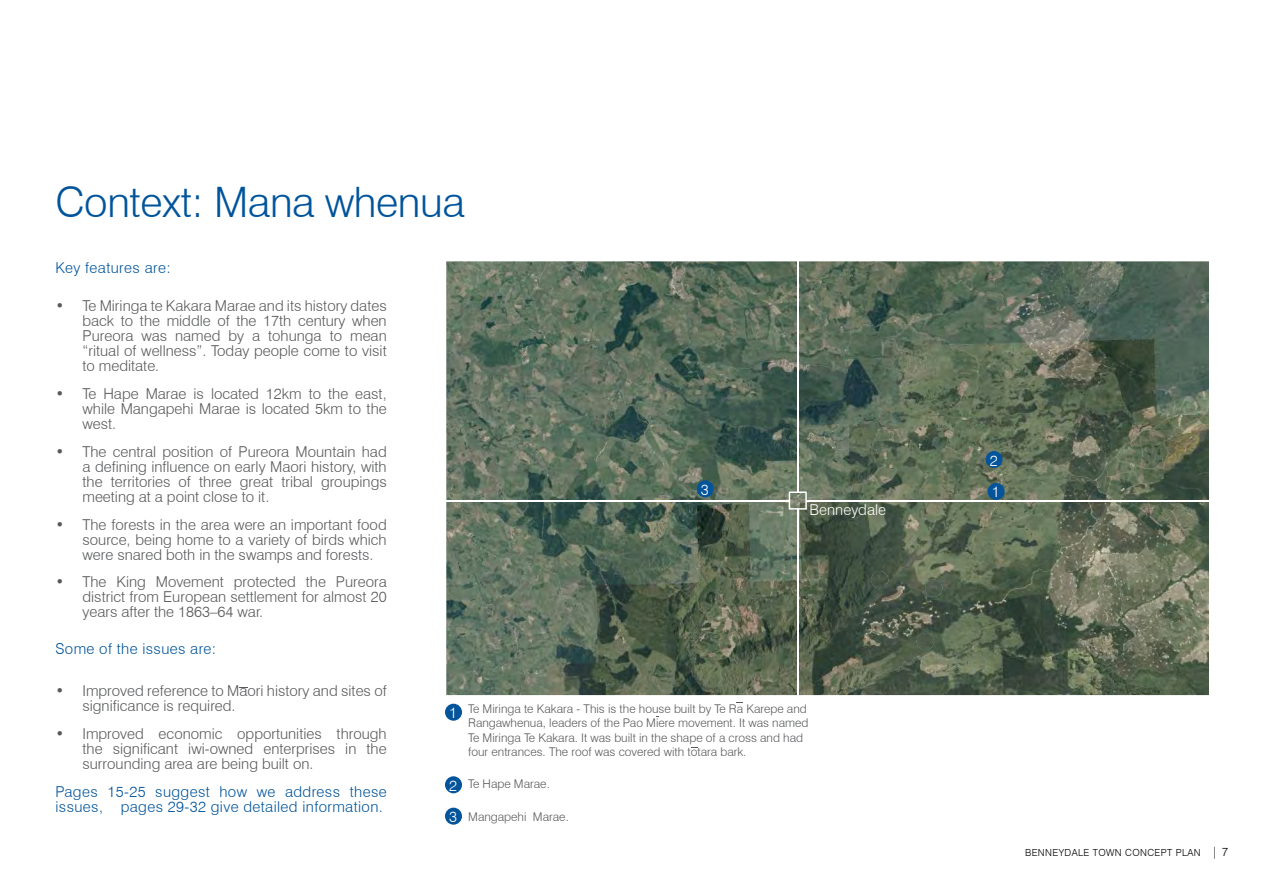
<style>
.page{position:relative;width:1263px;height:893px;background:#fff}
.page>*{position:absolute;margin:0;border:0;box-sizing:border-box;transform-origin:0 0}
.t1{font:300 42px "Swiss 721 BT";letter-spacing:-.01em;color:#00549b}
.t2{font:300 15px/15px "Swiss 721 BT";color:#58595b;text-align:justify}
.t3{font:300 15px/15px "Swiss 721 BT";letter-spacing:.025em;color:#00549b}
.t4{font:300 15px "Swiss 721 BT";color:#fff}
.t5{font:300 12px/14.4px "Swiss 721 BT";color:#58595b}
.t6{font:300 9.75px "Swiss 721 BT";letter-spacing:.04em;color:#000}
.s1{font-size:12px}
</style>
<div class="page">
<div style="left:445px;top:704px;width:17px;height:17px;background:#03549b;border-radius:50%"></div>
<div style="left:445px;top:808px;width:17px;height:17px;background:#03549b;border-radius:50%"></div>
<img style="left:446px;top:261px;width:763px;height:434px">
<img style="left:871px;top:571px;width:17px;height:17px">
<svg style="left:877px;top:575px;width:3px;height:11px"></svg>
<img style="left:968px;top:655px;width:17px;height:17px">
<svg style="left:973px;top:659px;width:7px;height:10px"></svg>
<img style="left:917px;top:633px;width:17px;height:17px">
<svg style="left:921px;top:637px;width:7px;height:11px"></svg>
<img style="left:925px;top:580px;width:17px;height:17px">
<svg style="left:930px;top:584px;width:7px;height:10px"></svg>
<svg style="left:789px;top:491px;width:18px;height:19px"></svg>
<hr style="left:797px;top:261px;width:1px;height:230px;background:#fff">
<hr style="left:446px;top:500px;width:344px;height:1px;background:#fff">
<hr style="left:807px;top:500px;width:402px;height:1px;background:#fff">
<hr style="left:797px;top:509px;width:1px;height:186px;background:#fff">
<div style="left:985px;top:451px;width:17px;height:17px;background:#03549b;border-radius:50%"></div>
<div style="left:697px;top:480px;width:17px;height:17px;background:#03549b;border-radius:50%"></div>
<div style="left:445px;top:776px;width:17px;height:17px;background:#03549b;border-radius:50%"></div>
<div style="left:987px;top:483px;width:17px;height:17px;background:#03549b;border-radius:50%"></div>
<h1 class="t1" style="left:56px;top:177px;width:411px">Context: Mana whenua</h1>
<p class="t3" style="left:56px;top:260px;width:117px">Key features are:</p>
<p class="t2" style="left:82px;top:298px;width:306px;text-indent:-27px">• Te Miringa te Kakara Marae and its history dates back to the middle of the 17th century when Pureora was named by a tohunga to mean “ritual of wellness”. Today people come to visit to meditate.</p>
<p class="t2" style="left:82px;top:386px;width:306px;text-indent:-27px">• Te Hape Marae is located 12km to the east, while Mangapehi Marae is located 5km to the west.</p>
<p class="t2" style="left:82px;top:444px;width:306px;text-indent:-27px">• The central position of Pureora Mountain had a defining influence on early Maori history, with the territories of three great tribal groupings meeting at a point close to it.</p>
<p class="t2" style="left:82px;top:517px;width:306px;text-indent:-27px">• The forests in the area were an important food source, being home to a variety of birds which were snared both in the swamps and forests.</p>
<p class="t2" style="left:82px;top:574px;width:306px;text-indent:-27px">• The King Movement protected the Pureora district from European settlement for almost 20 years after the 1863–64 war.</p>
<p class="t3" style="left:55px;top:641px;width:162px">Some of the issues are:</p>
<p class="t2" style="left:82px;top:683px;width:306px;text-indent:-27px">• Improved reference to Maori history and sites of significance is required.</p>
<p class="t2" style="left:82px;top:726px;width:306px;text-indent:-27px">• Improved economic opportunities through the significant iwi-owned enterprises in the surrounding area are being built on.</p>
<p class="t3" style="left:55px;top:784px;width:333px">Pages 15-25 suggest how we address these issues, pages 29-32 give detailed information.</p>
<p class="t4" style="left:701px;top:480px;width:9px">3</p>
<p class="t4" style="left:810px;top:501px;width:78px">Benneydale</p>
<p class="t4" style="left:449px;top:704px;width:9px">1</p>
<p class="t4" style="left:449px;top:776px;width:9px">2</p>
<p class="t4" style="left:449px;top:808px;width:9px">3</p>
<p class="t5" style="left:468px;top:701px;width:342px">Te Miringa te Kakara - This is the house built by Te Ra Karepe and Rangawhenua, leaders of the Pao Miere movement. It was named Te Miringa Te Kakara. It was built in the shape of a cross and had four entrances. The roof was covered with totara bark.</p>
<p class="t5" style="left:468px;top:777px;width:83px">Te Hape Marae.</p>
<p class="t5" style="left:468px;top:809px;width:102px">Mangapehi Marae.</p>
<p class="t4" style="left:990px;top:451px;width:9px">2</p>
<p class="t4" style="left:992px;top:483px;width:9px">1</p>
<p class="t6" style="left:1025px;top:847px;width:205px">BENNEYDALE TOWN CONCEPT PLAN <span class="s1">| 7</span></p>
</div>
